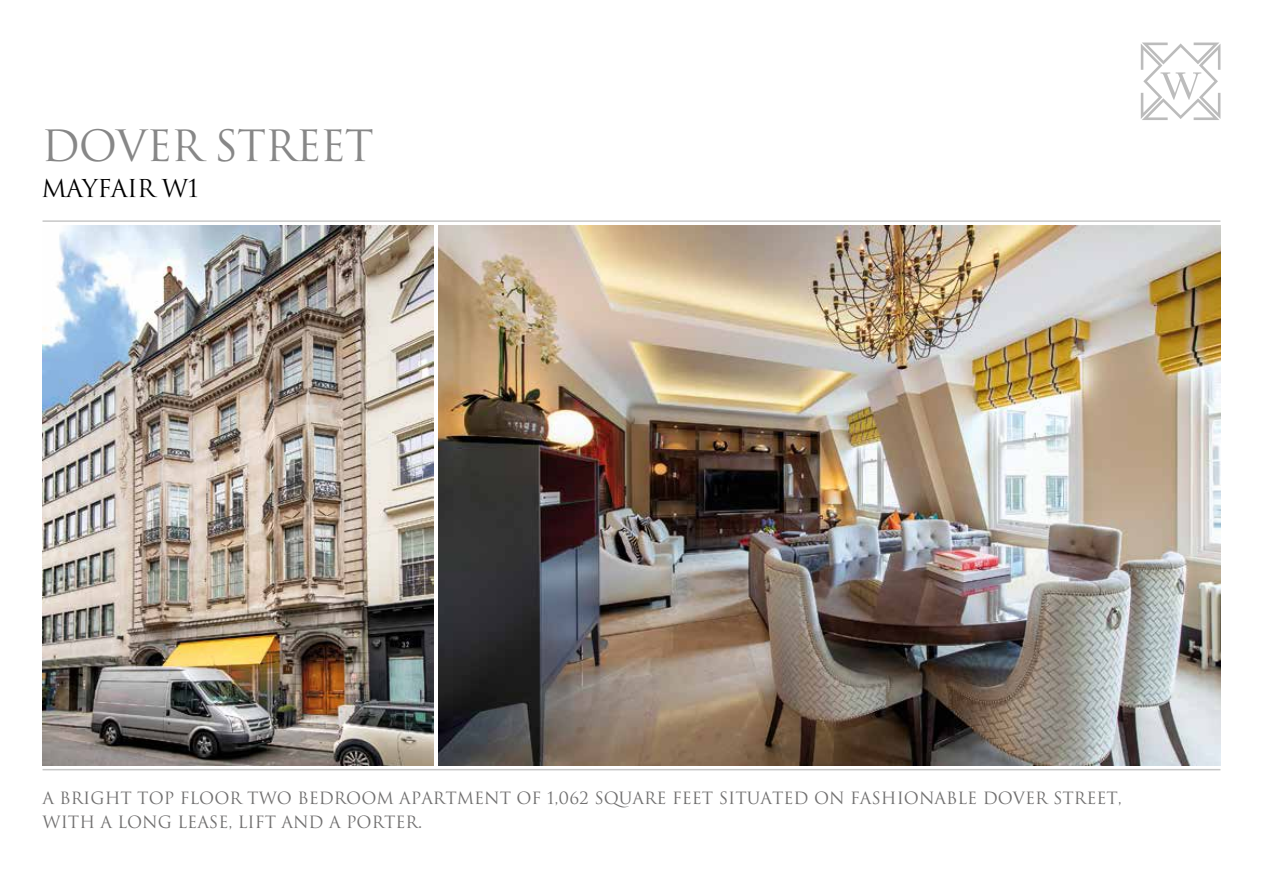
<style>
.page{position:relative;width:1263px;height:893px;background:#fff}
.page>*{position:absolute;margin:0;border:0;box-sizing:border-box;transform-origin:0 0}
.t1{font:42px "Trajan";letter-spacing:-.025em;color:#878787}
.t2{font:24px "Trajan";letter-spacing:-.025em;color:#000}
.t3{font:16.5px/24px "Trajan";color:#706f6f}
</style>
<div class="page">
<hr style="left:43px;top:220px;width:1177px;height:2px;background:#c6c6c6">
<svg style="left:1141px;top:43px;width:79px;height:77px"></svg>
<hr style="left:43px;top:769px;width:1177px;height:1px;background:#c6c6c6">
<img style="left:438px;top:225px;width:782px;height:540px">
<img style="left:43px;top:225px;width:391px;height:540px">
<h1 class="t1" style="left:41px;top:120px;width:334px">DOVER STREET</h1>
<h2 class="t2" style="left:41px;top:174px;width:159px">MAYFAIR W1</h2>
<p class="t3" style="left:43px;top:786px;width:1081px">A BRIGHT TOP FLOOR TWO BEDROOM APARTMENT OF 1,062 SQUARE FEET SITUATED ON FASHIONABLE DOVER STREET,<br>WITH A LONG LEASE, LIFT AND A PORTER.</p>
</div>
